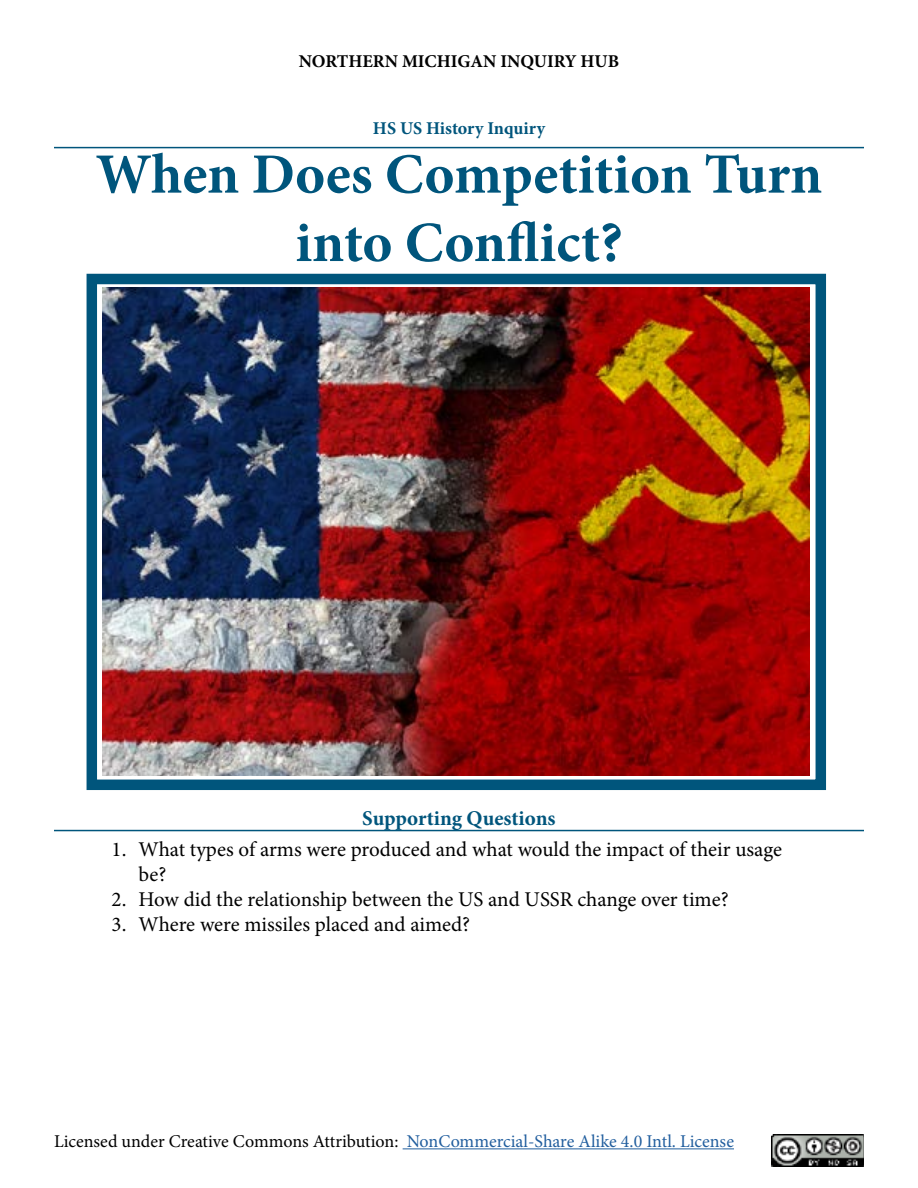
<style>
.page{position:relative;width:918px;height:1188px;background:#fff}
.page>*{position:absolute;margin:0;border:0;box-sizing:border-box;transform-origin:0 0}
.t1{font:700 57px/68.4px "Minion Pro";color:#00557c;text-align:center}
.t2{font:21px/25.2px "Minion Pro";letter-spacing:-.005em;color:#000}
.t3{font:700 21px "Minion Pro";letter-spacing:-.005em;color:#00557c}
.t4{font:18px "Minion Pro";color:#000}
.t5{font:700 18px "Minion Pro";color:#000}
.t6{font:700 18px "Minion Pro";color:#00557c}
.s1{color:#215e9e}
</style>
<div class="page">
<img style="left:772px;top:1134px;width:92px;height:33px">
<hr style="left:403px;top:1148px;width:331px;height:1px;background:#215e9e">
<hr style="left:54px;top:147px;width:810px;height:1px;background:#00557c">
<div style="left:87px;top:274px;width:739px;height:516px;border:10px solid #00557c"></div>
<img style="left:103px;top:288px;width:707px;height:488px">
<hr style="left:54px;top:830px;width:810px;height:1px;background:#00557c">
<p class="t5" style="left:299px;top:49px;width:322px">NORTHERN MICHIGAN INQUIRY HUB</p>
<p class="t6" style="left:373px;top:115px;width:174px">HS US History Inquiry</p>
<h1 class="t1" style="left:96px;top:140px;width:728px">When Does Competition Turn into Conflict?</h1>
<p class="t3" style="left:362px;top:804px;width:195px">Supporting Questions</p>
<p class="t2" style="left:139px;top:837px;width:645px;text-indent:-27px">1. What types of arms were produced and what would the impact of their usage be?</p>
<p class="t2" style="left:112px;top:887px;width:619px">2. How did the relationship between the US and USSR change over time?</p>
<p class="t2" style="left:112px;top:912px;width:360px">3. Where were missiles placed and aimed?</p>
<p class="t4" style="left:54px;top:1129px;width:682px">Licensed under Creative Commons Attribution: <span class="s1">NonCommercial-Share Alike 4.0 Intl. License</span></p>
</div>
